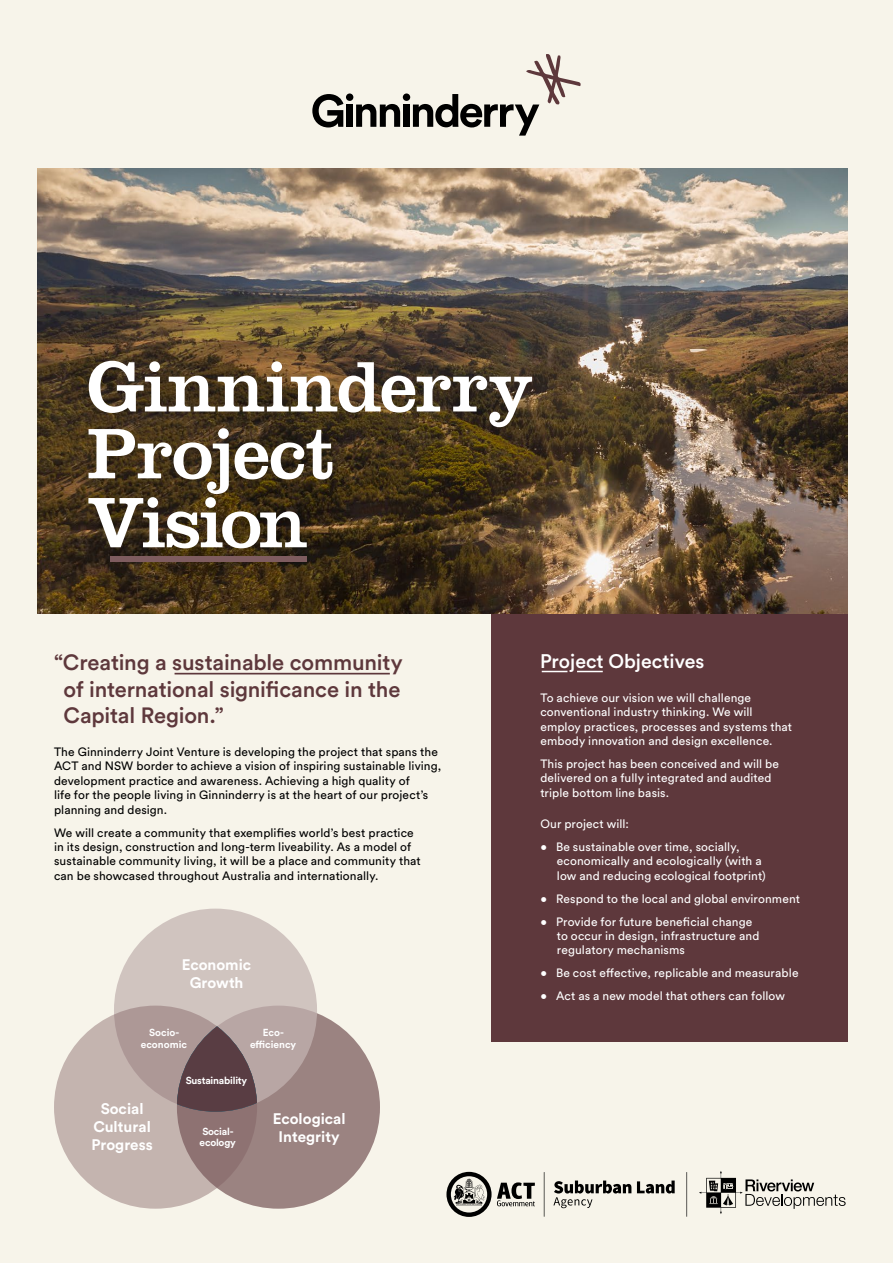
<style>
.page{position:relative;width:893px;height:1263px;background:#f7f4ea}
.page>*{position:absolute;margin:0;border:0;box-sizing:border-box;transform-origin:0 0}
.t1{font:74.25px/67.9px "Clarendon";letter-spacing:-.025em;color:#fff}
.t2{font:500 21.9px/26.4px "Circular Std";letter-spacing:-.01em;color:#5e383c;text-align:justify}
.t3{font:500 19.5px "Circular Std";color:#fff}
.t4{font:700 15.15px/18.3px "Circular Std";color:#fff;text-align:center}
.t5{font:12px/14.4px "Circular Std";letter-spacing:.01em;color:#fff}
.t6{font:12px/14.4px "Circular Std";letter-spacing:.01em;color:#000}
.t7{font:700 10.2px/10.2px "Circular Std";letter-spacing:-.02em;color:#fff}
.t8{font:700 10.2px/12.1px "Circular Std";color:#fff;text-align:center}
</style>
<div class="page">
<div style="left:491px;top:613px;width:356px;height:429px;background:#5e383c"></div>
<img style="left:37px;top:168px;width:810px;height:445px">
<svg style="left:542px;top:671px;width:25px;height:1px"></svg>
<svg style="left:577px;top:671px;width:26px;height:1px"></svg>
<hr style="left:175px;top:673px;width:215px;height:1px;background:#5e383c">
<div style="left:75px;top:347px;width:475px;height:165px;background:#000;opacity:.21"></div>
<div style="left:71px;top:480px;width:258px;height:106px;background:#000;opacity:.21"></div>
<div style="left:110px;top:557px;width:196px;height:5px;background:#7e5c5f"></div>
<div style="left:177px;top:1005px;width:203px;height:204px;background:#9b8381;border-radius:50%"></div>
<svg style="left:114px;top:908px;width:203px;height:204px;background:#cabdb9"></svg>
<svg style="left:54px;top:1005px;width:203px;height:204px;background:#b7a4a1"></svg>
<svg style="left:177px;top:1026px;width:80px;height:86px;background:#735a5e"></svg>
<svg style="left:312px;top:94px;width:31px;height:33px"></svg>
<div style="left:346px;top:93px;width:7px;height:8px;background:#000;border-radius:50%"></div>
<div style="left:347px;top:105px;width:6px;height:22px;background:#000"></div>
<svg style="left:356px;top:104px;width:44px;height:23px"></svg>
<div style="left:403px;top:93px;width:7px;height:8px;background:#000;border-radius:50%"></div>
<div style="left:404px;top:105px;width:6px;height:22px;background:#000"></div>
<svg style="left:413px;top:54px;width:168px;height:82px"></svg>
<svg style="left:699px;top:1171px;width:147px;height:43px"></svg>
<svg style="left:446px;top:1172px;width:89px;height:45px"></svg>
<svg style="left:544px;top:1172px;width:1px;height:45px"></svg>
<svg style="left:637px;top:1180px;width:38px;height:13px"></svg>
<svg style="left:553px;top:1180px;width:78px;height:28px"></svg>
<svg style="left:686px;top:1172px;width:1px;height:45px"></svg>
<h1 class="t1" style="left:87px;top:351px;width:448px">Ginninderry<br>Project<br>Vision</h1>
<h2 class="t2" style="left:64px;top:649px;width:341px;text-indent:-10px">“Creating a sustainable community of international significance in the Capital Region.”</h2>
<p class="t6" style="left:54px;top:744px;width:389px">The Ginninderry Joint Venture is developing the project that spans the ACT and NSW border to achieve a vision of inspiring sustainable living, development practice and awareness. Achieving a high quality of<br>life for the people living in Ginninderry is at the heart of our project’s planning and design.</p>
<p class="t6" style="left:54px;top:825px;width:368px">We will create a community that exemplifies world’s best practice in its design, construction and long-term liveability. As a model of sustainable community living, it will be a place and community that can be showcased throughout Australia and internationally.</p>
<p class="t4" style="left:182px;top:955px;width:71px">Economic<br>Growth</p>
<p class="t8" style="left:141px;top:1026px;width:48px">Socio&shy;economic</p>
<p class="t8" style="left:250px;top:1026px;width:48px">Eco&shy;efficiency</p>
<p class="t7" style="left:186px;top:1075px;width:63px">Sustainability</p>
<p class="t4" style="left:92px;top:1099px;width:63px">Social<br>Cultural<br>Progress</p>
<p class="t4" style="left:273px;top:1109px;width:74px">Ecological<br>Integrity</p>
<p class="t7" style="left:200px;top:1126px;width:38px">Social&shy;ecology</p>
<h3 class="t3" style="left:540px;top:649px;width:166px">Project Objectives</h3>
<p class="t5" style="left:540px;top:690px;width:253px">To achieve our vision we will challenge conventional industry thinking. We will employ practices, processes and systems that embody innovation and design excellence.</p>
<p class="t5" style="left:540px;top:756px;width:240px">This project has been conceived and will be delivered on a fully integrated and audited triple bottom line basis.</p>
<p class="t5" style="left:540px;top:816px;width:90px">Our project will:</p>
<p class="t5" style="left:557px;top:839px;width:211px;text-indent:-16px">• Be sustainable over time, socially, economically and ecologically (with a low and reducing ecological footprint)</p>
<p class="t5" style="left:540px;top:891px;width:261px">• Respond to the local and global environment</p>
<p class="t5" style="left:557px;top:914px;width:204px;text-indent:-16px">• Provide for future beneficial change to occur in design, infrastructure and regulatory mechanisms</p>
<p class="t5" style="left:540px;top:966px;width:260px">• Be cost effective, replicable and measurable</p>
<p class="t5" style="left:540px;top:989px;width:246px">• Act as a new model that others can follow</p>
</div>
